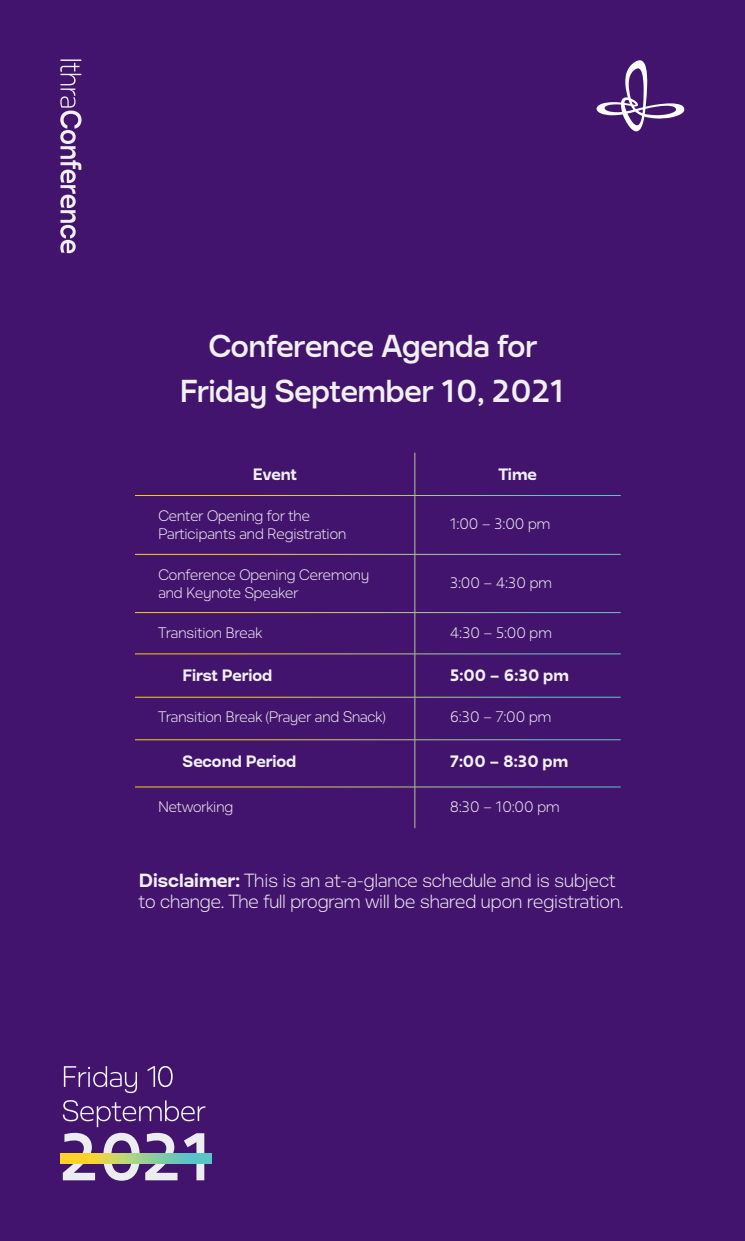
<style>
.page{position:relative;width:745px;height:1241px;background:#fff}
.page>*{position:absolute;margin:0;border:0;box-sizing:border-box;transform-origin:0 0}
.t1{font:500 31.25px/45px "ithra";color:#f0f0f0;text-align:center}
.t2{font:300 18.75px/21.2px "ithra";color:#f0f0f0}
.t3{font:700 16.25px "ithra";color:#f1f1f1}
.t4{font:700 16.25px "ithra";color:#f0f0f0}
.t5{font:300 15px/18px "ithra";color:#f1f1f1}
.s1{font-weight:700}
</style>
<div class="page">
<div style="left:0;top:0;width:744px;height:1240px;background:#43146d"></div>
<svg style="left:63px;top:1132px;width:32px;height:48px"></svg>
<svg style="left:103px;top:1132px;width:74px;height:48px"></svg>
<svg style="left:184px;top:1133px;width:20px;height:47px"></svg>
<svg style="left:60px;top:1152px;width:151px;height:11px;background:#a7c27e"></svg>
<svg style="left:63px;top:1100px;width:142px;height:26px"></svg>
<svg style="left:64px;top:1066px;width:73px;height:26px"></svg>
<svg style="left:147px;top:1066px;width:25px;height:20px"></svg>
<hr style="left:414px;top:452px;width:1px;height:43px;background:#fff">
<hr style="left:135px;top:495px;width:279px;height:1px;background:#fff">
<hr style="left:414px;top:495px;width:206px;height:1px;background:#fff">
<hr style="left:414px;top:495px;width:1px;height:59px;background:#fff">
<hr style="left:135px;top:554px;width:279px;height:1px;background:#fff">
<hr style="left:414px;top:554px;width:206px;height:1px;background:#fff">
<hr style="left:414px;top:554px;width:1px;height:58px;background:#fff">
<hr style="left:135px;top:612px;width:279px;height:1px;background:#fff">
<hr style="left:414px;top:612px;width:206px;height:1px;background:#fff">
<hr style="left:414px;top:612px;width:1px;height:41px;background:#fff">
<hr style="left:135px;top:653px;width:279px;height:1px;background:#fff">
<hr style="left:414px;top:653px;width:206px;height:1px;background:#fff">
<hr style="left:414px;top:654px;width:1px;height:43px;background:#fff">
<hr style="left:135px;top:697px;width:279px;height:1px;background:#fff">
<hr style="left:414px;top:697px;width:206px;height:1px;background:#fff">
<hr style="left:414px;top:697px;width:1px;height:42px;background:#fff">
<hr style="left:135px;top:739px;width:279px;height:1px;background:#fff">
<hr style="left:414px;top:739px;width:206px;height:1px;background:#fff">
<hr style="left:414px;top:739px;width:1px;height:47px;background:#fff">
<hr style="left:135px;top:786px;width:279px;height:1px;background:#fff">
<hr style="left:414px;top:786px;width:206px;height:1px;background:#fff">
<hr style="left:414px;top:787px;width:1px;height:41px;background:#fff">
<svg style="left:60px;top:59px;width:21px;height:194px"></svg>
<svg style="left:596px;top:60px;width:88px;height:72px"></svg>
<h1 class="t1" style="left:180px;top:323px;width:386px">Conference Agenda for<br>Friday September 10, 2021</h1>
<p class="t4" style="left:253px;top:464px;width:45px">Event</p>
<p class="t4" style="left:498px;top:464px;width:40px">Time</p>
<p class="t5" style="left:158px;top:506px;width:189px">Center Opening for the<br>Participants and Registration</p>
<p class="t5" style="left:158px;top:565px;width:212px">Conference Opening Ceremony and Keynote Speaker</p>
<p class="t5" style="left:158px;top:623px;width:105px">Transition Break</p>
<p class="t3" style="left:182px;top:665px;width:91px">First Period</p>
<p class="t5" style="left:158px;top:708px;width:229px">Transition Break (Prayer and Snack)</p>
<p class="t3" style="left:182px;top:751px;width:115px">Second Period</p>
<p class="t5" style="left:158px;top:797px;width:76px">Networking</p>
<p class="t5" style="left:449px;top:515px;width:102px">1:00 – 3:00 pm</p>
<p class="t5" style="left:449px;top:574px;width:104px">3:00 – 4:30 pm</p>
<p class="t5" style="left:449px;top:623px;width:103px">4:30 – 5:00 pm</p>
<p class="t3" style="left:449px;top:665px;width:120px">5:00 – 6:30 pm</p>
<p class="t5" style="left:449px;top:708px;width:103px">6:30 – 7:00 pm</p>
<p class="t3" style="left:449px;top:751px;width:120px">7:00 – 8:30 pm</p>
<p class="t5" style="left:449px;top:798px;width:111px">8:30 – 10:00 pm</p>
<p class="t2" style="left:139px;top:869px;width:485px"><span class="s1">Disclaimer:</span> This is an at-a-glance schedule and is subject to change. The full program will be shared upon registration.</p>
</div>
